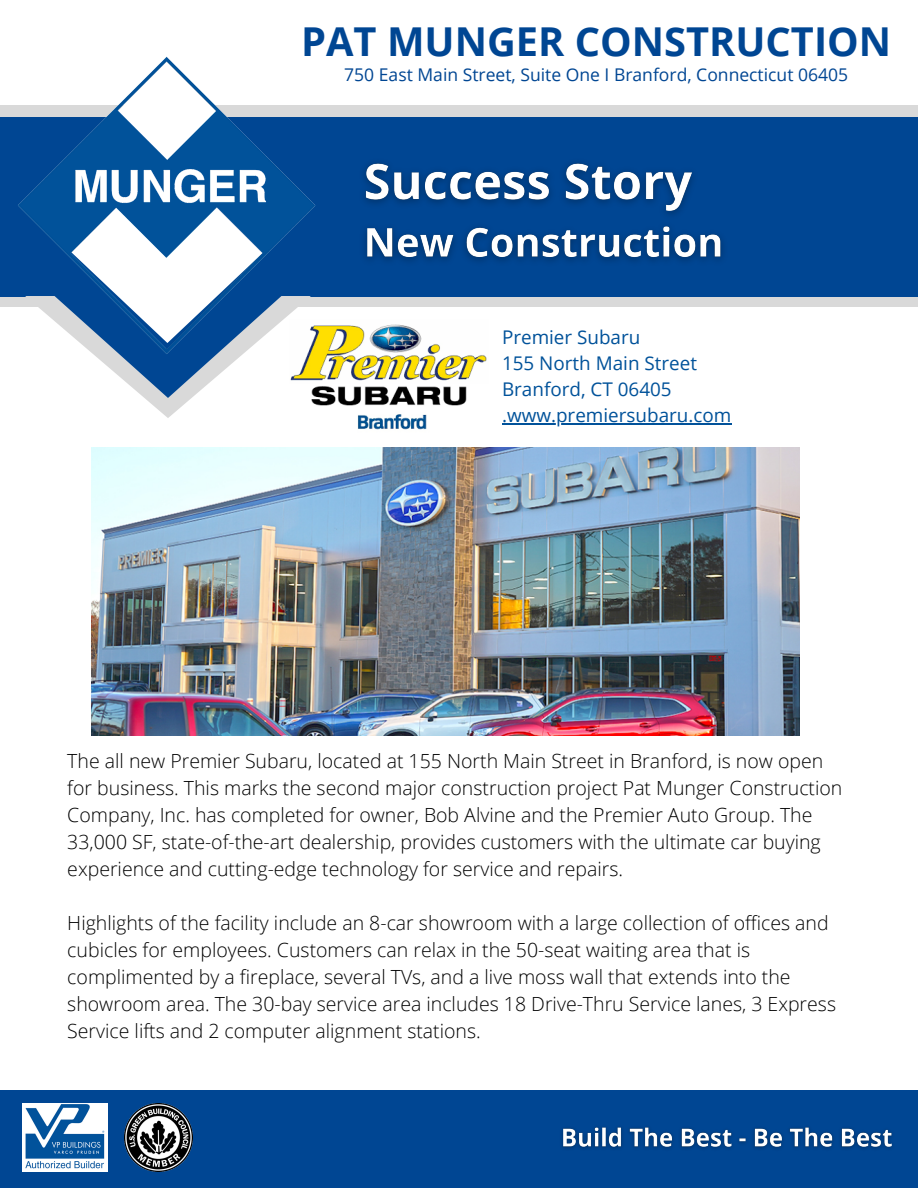
<style>
.page{position:relative;width:918px;height:1188px;background:#fff}
.page>*{position:absolute;margin:0;border:0;box-sizing:border-box;transform-origin:0 0}
.t1{font:700 39.75px "Open Sans";color:#004693}
.t2{font:300 19.5px/27px "Open Sans";color:#000}
.t3{font:18.9px/25.8px "Open Sans";color:#01529a}
.t4{font:17.55px "Open Sans";color:#004693}
</style>
<div class="page">
<div style="left:0;top:105px;width:918px;height:37px;background:#d9d9d9"></div>
<div style="left:0;top:270px;width:918px;height:37px;background:#d9d9d9"></div>
<div style="left:0;top:117px;width:918px;height:180px;background:#004693"></div>
<svg style="left:97px;top:357px;width:142px;height:61px"></svg>
<img style="left:18px;top:57px;width:298px;height:300px">
<div style="left:0;top:1090px;width:918px;height:98px;background:#004693"></div>
<img style="left:125px;top:1104px;width:67px;height:67px">
<img style="left:22px;top:1104px;width:86px;height:67px">
<img style="left:92px;top:448px;width:707px;height:288px">
<img style="left:289px;top:317px;width:198px;height:113px">
<img style="left:364px;top:163px;width:359px;height:99px">
<img style="left:562px;top:1127px;width:330px;height:22px">
<hr style="left:507px;top:423px;width:224px;height:1px;background:#01529a">
<p class="t1" style="left:301px;top:13px;width:592px">PAT MUNGER CONSTRUCTION</p>
<h4 class="t4" style="left:344px;top:63px;width:505px">750 East Main Street, Suite One I Branford, Connecticut 06405</h4>
<p class="t3" style="left:502px;top:324px;width:231px">Premier Subaru<br>155 North Main Street<br>Branford, CT 06405 .www.premiersubaru.com</p>
<h4 class="t2" style="left:67px;top:747px;width:777px">The all new Premier Subaru, located at 155 North Main Street in Branford, is now open for business. This marks the second major construction project Pat Munger Construction Company, Inc. has completed for owner, Bob Alvine and the Premier Auto Group. The 33,000 SF, state-of-the-art dealership, provides customers with the ultimate car buying experience and cutting-edge technology for service and repairs.</h4>
<p class="t2" style="left:67px;top:909px;width:770px">Highlights of the facility include an 8-car showroom with a large collection of offices and cubicles for employees. Customers can relax in the 50-seat waiting area that is complimented by a fireplace, several TVs, and a live moss wall that extends into the showroom area. The 30-bay service area includes 18 Drive-Thru Service lanes, 3 Express Service lifts and 2 computer alignment stations.</p>
</div>
